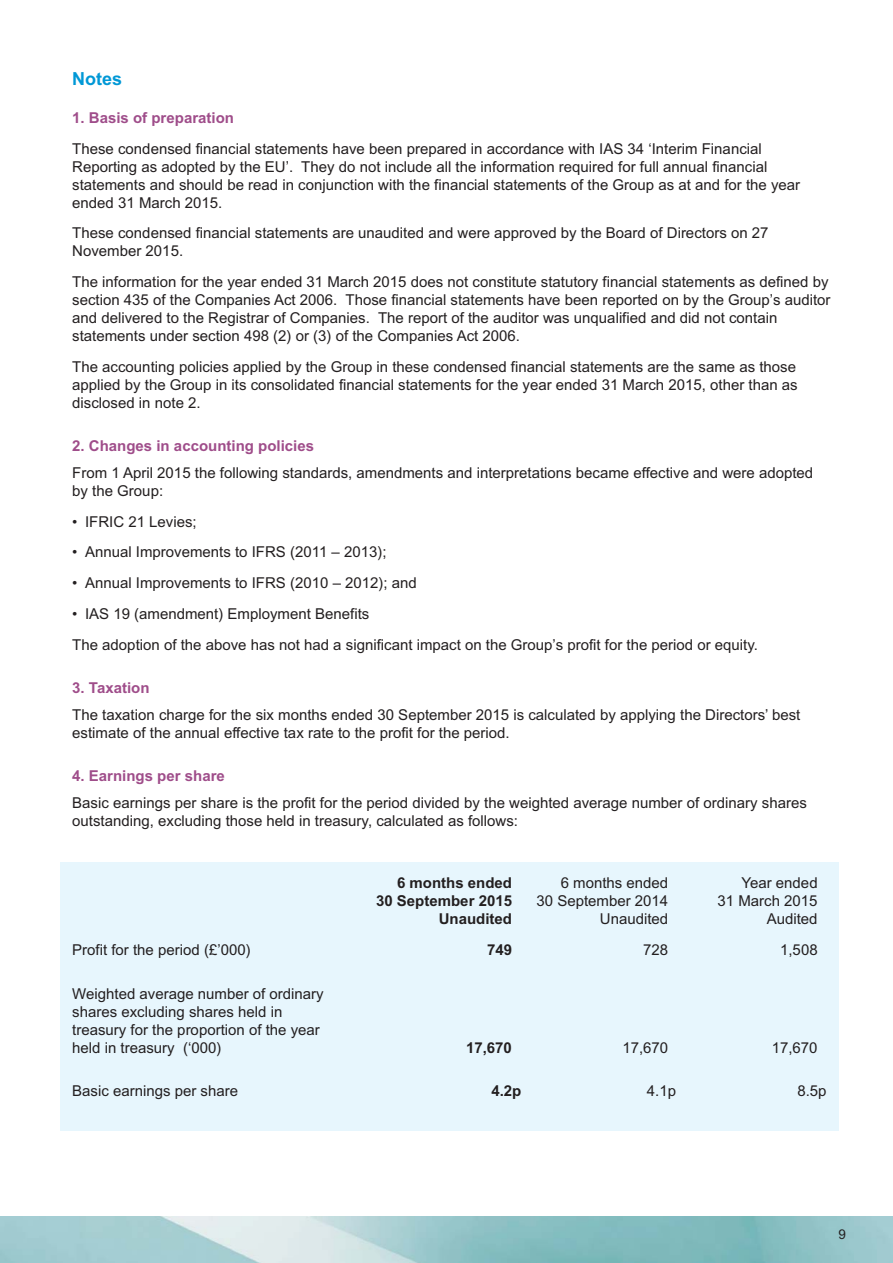
<style>
.page{position:relative;width:893px;height:1263px;background:#fff}
.page>*{position:absolute;margin:0;border:0;box-sizing:border-box;transform-origin:0 0}
.t1{font:700 18px "Arial";color:#0098d6}
.t2{font:15px/18px "Arial";color:#231f20}
.t3{font:700 15px "Arial";color:#9f4d8a}
.t4{font:700 15px "Arial";color:#231f20}
.t5{font:13.5px "Arial";color:#231f20}
</style>
<div class="page">
<div style="left:60px;top:863px;width:778px;height:268px;background:#e7f6fd"></div>
<p class="t1" style="left:72px;top:73px;width:52px">Notes</p>
<p class="t3" style="left:72px;top:112px;width:163px">1. Basis of preparation</p>
<p class="t2" style="left:72px;top:141px;width:729px">These condensed financial statements have been prepared in accordance with IAS 34 ‘Interim Financial Reporting as adopted by the EU’. They do not include all the information required for full annual financial statements and should be read in conjunction with the financial statements of the Group as at and for the year ended 31 March 2015.</p>
<p class="t2" style="left:72px;top:226px;width:698px">These condensed financial statements are unaudited and were approved by the Board of Directors on 27<br>November 2015.</p>
<p class="t2" style="left:72px;top:274px;width:760px">The information for the year ended 31 March 2015 does not constitute statutory financial statements as defined by section 435 of the Companies Act 2006. Those financial statements have been reported on by the Group’s auditor and delivered to the Registrar of Companies. The report of the auditor was unqualified and did not contain statements under section 498 (2) or (3) of the Companies Act 2006.</p>
<p class="t2" style="left:72px;top:359px;width:727px;text-align:justify">The accounting policies applied by the Group in these condensed financial statements are the same as those applied by the Group in its consolidated financial statements for the year ended 31 March 2015, other than as disclosed in note 2.</p>
<p class="t3" style="left:72px;top:441px;width:243px">2. Changes in accounting policies</p>
<p class="t2" style="left:72px;top:465px;width:742px">From 1 April 2015 the following standards, amendments and interpretations became effective and were adopted by the Group:</p>
<p class="t2" style="left:72px;top:514px;width:126px">• IFRIC 21 Levies;</p>
<p class="t2" style="left:72px;top:545px;width:316px">• Annual Improvements to IFRS (2011 – 2013);</p>
<p class="t2" style="left:72px;top:575px;width:346px">• Annual Improvements to IFRS (2010 – 2012); and</p>
<p class="t2" style="left:72px;top:600px;width:687px;line-height:30.8px">• IAS 19 (amendment) Employment Benefits<br>The adoption of the above has not had a significant impact on the Group’s profit for the period or equity.</p>
<p class="t3" style="left:72px;top:682px;width:79px">3. Taxation</p>
<p class="t2" style="left:72px;top:707px;width:730px">The taxation charge for the six months ended 30 September 2015 is calculated by applying the Directors’ best estimate of the annual effective tax rate to the profit for the period.</p>
<p class="t3" style="left:72px;top:770px;width:154px">4. Earnings per share</p>
<p class="t2" style="left:72px;top:795px;width:736px">Basic earnings per share is the profit for the period divided by the weighted average number of ordinary shares outstanding, excluding those held in treasury, calculated as follows:</p>
<p class="t4" style="left:397px;top:877px;width:117px">6 months ended</p>
<p class="t2" style="left:561px;top:875px;width:109px">6 months ended</p>
<p class="t2" style="left:741px;top:875px;width:78px">Year ended</p>
<p class="t4" style="left:376px;top:895px;width:137px">30 September 2015</p>
<p class="t2" style="left:537px;top:893px;width:133px">30 September 2014</p>
<p class="t2" style="left:718px;top:893px;width:102px">31 March 2015</p>
<p class="t4" style="left:439px;top:913px;width:75px">Unaudited</p>
<p class="t2" style="left:600px;top:911px;width:70px">Unaudited</p>
<p class="t2" style="left:767px;top:911px;width:52px">Audited</p>
<p class="t2" style="left:72px;top:942px;width:180px">Profit for the period (£’000)</p>
<p class="t4" style="left:487px;top:944px;width:27px">749</p>
<p class="t2" style="left:643px;top:942px;width:27px">728</p>
<p class="t2" style="left:780px;top:942px;width:39px">1,508</p>
<p class="t2" style="left:72px;top:986px;width:253px">Weighted average number of ordinary shares excluding shares held in treasury for the proportion of the year held in treasury (‘000)</p>
<p class="t4" style="left:466px;top:1042px;width:47px">17,670</p>
<p class="t2" style="left:622px;top:1040px;width:47px">17,670</p>
<p class="t2" style="left:772px;top:1040px;width:47px">17,670</p>
<p class="t2" style="left:72px;top:1083px;width:167px">Basic earnings per share</p>
<p class="t4" style="left:491px;top:1085px;width:32px">4.2p</p>
<p class="t2" style="left:647px;top:1083px;width:31px">4.1p</p>
<p class="t2" style="left:797px;top:1083px;width:31px">8.5p</p>
<p class="t5" style="left:839px;top:1229px;width:9px">9</p>
</div>
